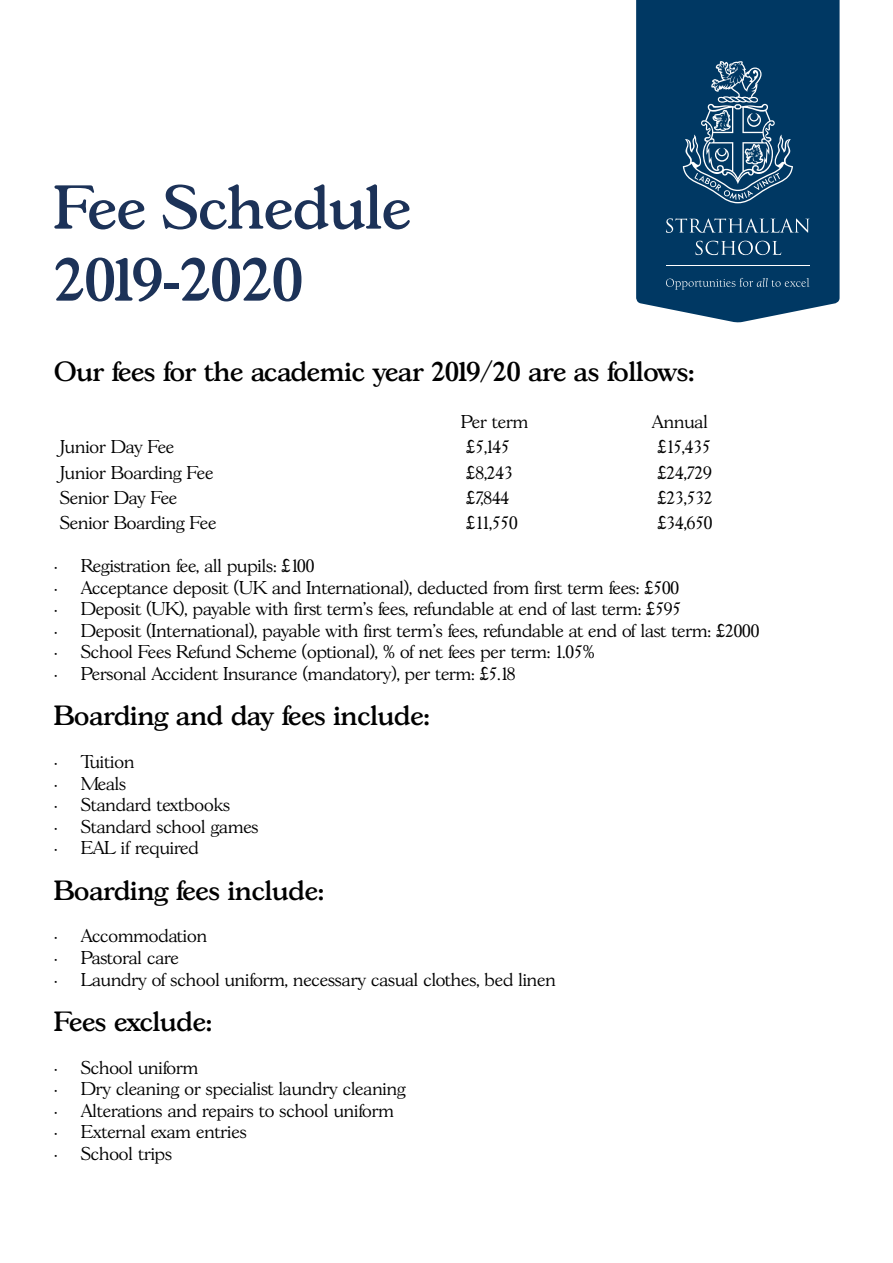
<style>
.page{position:relative;width:893px;height:1263px;background:#fff}
.page>*{position:absolute;margin:0;border:0;box-sizing:border-box;transform-origin:0 0}
.t1{font:500 60px/72px "Gascogne TS";color:#1c3258}
.t2{font:500 27px "Gascogne TS";color:#000}
.t3{font:300 18px "Gascogne TS";color:#000}
</style>
<div class="page">
<div style="left:636px;top:0;width:203px;height:322px;background:#003863"></div>
<hr style="left:666px;top:265px;width:144px;height:1px;background:#fff">
<svg style="left:683px;top:61px;width:110px;height:142px;background:#2c5a7e"></svg>
<svg style="left:666px;top:218px;width:143px;height:15px;background:#335f82"></svg>
<svg style="left:695px;top:241px;width:86px;height:14px"></svg>
<svg style="left:666px;top:278px;width:143px;height:12px;background:#1f5076"></svg>
<h1 class="t1" style="left:54px;top:171px;width:358px">Fee Schedule<br>2019-2020</h1>
<h2 class="t2" style="left:54px;top:355px;width:642px">Our fees for the academic year 2019/20 are as follows:</h2>
<p class="t3" style="left:461px;top:411px;width:68px">Per term</p>
<p class="t3" style="left:652px;top:411px;width:57px">Annual</p>
<p class="t3" style="left:60px;top:436px;width:116px">Junior Day Fee</p>
<p class="t3" style="left:466px;top:436px;width:45px">£5,145</p>
<p class="t3" style="left:657px;top:436px;width:55px">£15,435</p>
<p class="t3" style="left:60px;top:462px;width:155px">Junior Boarding Fee</p>
<p class="t3" style="left:466px;top:462px;width:48px">£8,243</p>
<p class="t3" style="left:657px;top:462px;width:56px">£24,729</p>
<p class="t3" style="left:60px;top:487px;width:119px">Senior Day Fee</p>
<p class="t3" style="left:466px;top:487px;width:44px">£7,844</p>
<p class="t3" style="left:657px;top:487px;width:56px">£23,532</p>
<p class="t3" style="left:60px;top:512px;width:158px">Senior Boarding Fee</p>
<p class="t3" style="left:466px;top:512px;width:53px">£11,550</p>
<p class="t3" style="left:657px;top:512px;width:56px">£34,650</p>
<p class="t3" style="left:54px;top:555px;width:262px">• Registration fee, all pupils: £100</p>
<p class="t3" style="left:54px;top:577px;width:627px">• Acceptance deposit (UK and International), deducted from first term fees: £500</p>
<p class="t3" style="left:54px;top:598px;width:629px">• Deposit (UK), payable with first term’s fees, refundable at end of last term: £595</p>
<p class="t3" style="left:54px;top:620px;width:707px">• Deposit (International), payable with first term’s fees, refundable at end of last term: £2000</p>
<p class="t3" style="left:54px;top:642px;width:542px">• School Fees Refund Scheme (optional), % of net fees per term: 1.05%</p>
<p class="t3" style="left:54px;top:663px;width:463px">• Personal Accident Insurance (mandatory), per term: £5.18</p>
<h2 class="t2" style="left:54px;top:699px;width:377px">Boarding and day fees include:</h2>
<p class="t3" style="left:54px;top:751px;width:82px">• Tuition</p>
<p class="t3" style="left:54px;top:773px;width:74px">• Meals</p>
<p class="t3" style="left:54px;top:794px;width:177px">• Standard textbooks</p>
<p class="t3" style="left:54px;top:816px;width:206px">• Standard school games</p>
<p class="t3" style="left:54px;top:838px;width:146px">• EAL if required</p>
<h2 class="t2" style="left:54px;top:874px;width:271px">Boarding fees include:</h2>
<p class="t3" style="left:54px;top:926px;width:154px">• Accommodation</p>
<p class="t3" style="left:54px;top:947px;width:126px">• Pastoral care</p>
<p class="t3" style="left:54px;top:969px;width:503px">• Laundry of school uniform, necessary casual clothes, bed linen</p>
<h2 class="t2" style="left:54px;top:1005px;width:159px">Fees exclude:</h2>
<p class="t3" style="left:54px;top:1057px;width:146px">• School uniform</p>
<p class="t3" style="left:54px;top:1078px;width:353px">• Dry cleaning or specialist laundry cleaning</p>
<p class="t3" style="left:54px;top:1100px;width:341px">• Alterations and repairs to school uniform</p>
<p class="t3" style="left:54px;top:1122px;width:194px">• External exam entries</p>
<p class="t3" style="left:54px;top:1143px;width:120px">• School trips</p>
</div>
